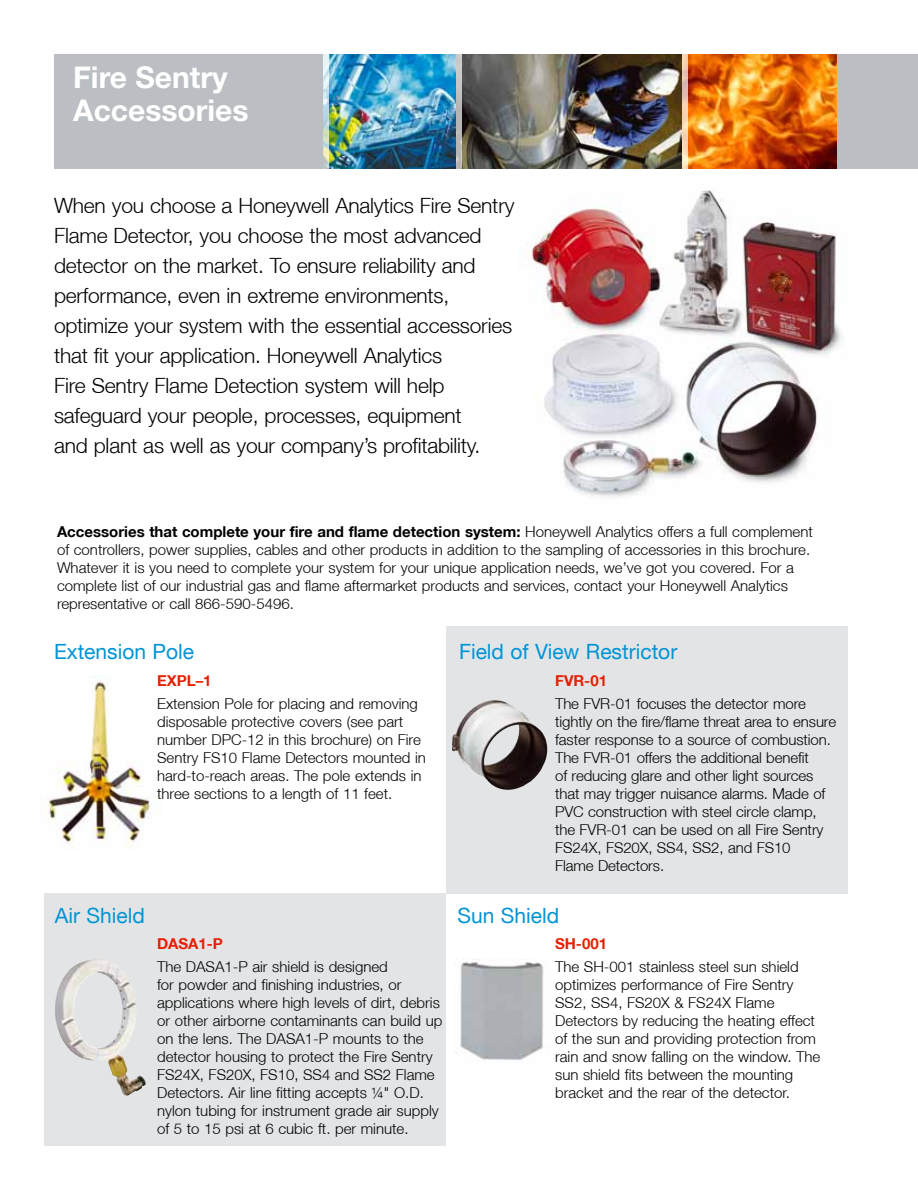
<style>
.page{position:relative;width:918px;height:1188px;background:#fff}
.page>*{position:absolute;margin:0;border:0;box-sizing:border-box;transform-origin:0 0}
.t1{font:700 30px/33px "Helvetica Neue";color:#fff}
.t2{font:300 21px/30px "Helvetica Neue LT";letter-spacing:-.01em;color:#000}
.t3{font:21px "Helvetica Neue LT";color:#0094d5}
.t4{font:300 15px/18px "Helvetica Neue LT";color:#000}
.t5{font:700 15px "Helvetica Neue LT";color:#e71f01}
.s1{font-weight:700}
</style>
<div class="page">
<div style="left:54px;top:54px;width:864px;height:114px;background:#bbbfc3"></div>
<img style="left:44px;top:676px;width:107px;height:173px">
<img style="left:520px;top:190px;width:324px;height:307px">
<div style="left:446px;top:626px;width:402px;height:268px;background:#e3e4e6"></div>
<div style="left:44px;top:894px;width:402px;height:252px;background:#e3e4e6"></div>
<img style="left:462px;top:54px;width:375px;height:114px">
<svg style="left:681px;top:54px;width:7px;height:115px"></svg>
<img style="left:329px;top:54px;width:127px;height:114px">
<svg style="left:323px;top:54px;width:6px;height:114px"></svg>
<svg style="left:456px;top:54px;width:6px;height:114px"></svg>
<img style="left:452px;top:700px;width:95px;height:90px">
<img style="left:55px;top:959px;width:91px;height:137px">
<img style="left:460px;top:959px;width:84px;height:101px">
<h1 class="t1" style="left:73px;top:61px;width:177px">Fire Sentry<br>Accessories</h1>
<p class="t2" style="left:54px;top:190px;width:462px">When you choose a Honeywell Analytics Fire Sentry Flame Detector, you choose the most advanced detector on the market. To ensure reliability and performance, even in extreme environments, optimize your system with the essential accessories that fit your application. Honeywell Analytics<br>Fire Sentry Flame Detection system will help safeguard your people, processes, equipment<br>and plant as well as your company’s profitability.</p>
<p class="t4" style="left:57px;top:523px;width:757px"><span class="s1">Accessories that complete your fire and flame detection system:</span> Honeywell Analytics offers a full complement of controllers, power supplies, cables and other products in addition to the sampling of accessories in this brochure.<br>Whatever it is you need to complete your system for your unique application needs, we’ve got you covered. For a complete list of our industrial gas and flame aftermarket products and services, contact your Honeywell Analytics representative or call 866-590-5496.</p>
<h2 class="t3" style="left:54px;top:639px;width:142px">Extension Pole</h2>
<h2 class="t3" style="left:459px;top:639px;width:220px">Field of View Restrictor</h2>
<p class="t5" style="left:157px;top:671px;width:56px">EXPL–1</p>
<p class="t4" style="left:157px;top:695px;width:270px">Extension Pole for placing and removing disposable protective covers (see part number DPC-12 in this brochure) on Fire Sentry FS10 Flame Detectors mounted in hard-to-reach areas. The pole extends in three sections to a length of 11 feet.</p>
<h2 class="t3" style="left:55px;top:903px;width:92px">Air Shield</h2>
<p class="t5" style="left:157px;top:934px;width:67px">DASA1-P</p>
<p class="t4" style="left:157px;top:958px;width:287px">The DASA1-P air shield is designed<br>for powder and finishing industries, or applications where high levels of dirt, debris or other airborne contaminants can build up on the lens. The DASA1-P mounts to the detector housing to protect the Fire Sentry FS24X, FS20X, FS10, SS4 and SS2 Flame Detectors. Air line fitting accepts ¼" O.D. nylon tubing for instrument grade air supply of 5 to 15 psi at 6 cubic ft. per minute.</p>
<p class="t5" style="left:555px;top:671px;width:53px">FVR-01</p>
<p class="t4" style="left:555px;top:695px;width:283px">The FVR-01 focuses the detector more tightly on the fire/flame threat area to ensure faster response to a source of combustion.<br>The FVR-01 offers the additional benefit<br>of reducing glare and other light sources that may trigger nuisance alarms. Made of PVC construction with steel circle clamp, the FVR-01 can be used on all Fire Sentry FS24X, FS20X, SS4, SS2, and FS10<br>Flame Detectors.</p>
<h2 class="t3" style="left:458px;top:903px;width:103px">Sun Shield</h2>
<p class="t5" style="left:555px;top:934px;width:53px">SH-001</p>
<p class="t4" style="left:555px;top:958px;width:267px">The SH-001 stainless steel sun shield optimizes performance of Fire Sentry SS2, SS4, FS20X &amp; FS24X Flame Detectors by reducing the heating effect of the sun and providing protection from rain and snow falling on the window. The sun shield fits between the mounting bracket and the rear of the detector.</p>
</div>
